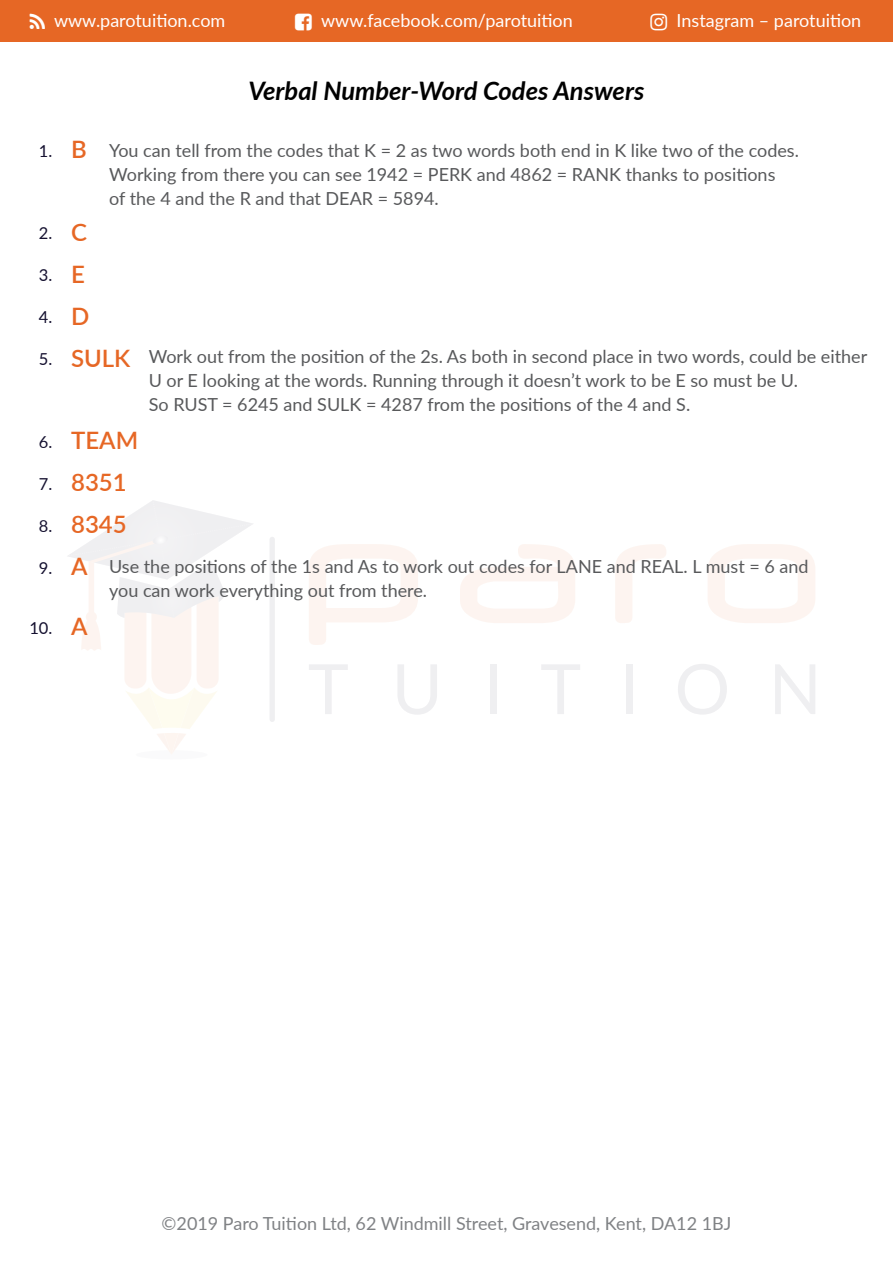
<style>
.page{position:relative;width:893px;height:1263px;background:#fff}
.page>*{position:absolute;margin:0;border:0;box-sizing:border-box;transform-origin:0 0}
.t1{font:italic 700 25.5px "Lato";color:#000}
.t2{font:600 24px/42px "Lato";color:#e66725}
.t3{font:18px/24px "Lato";color:#58595b}
.t4{font:18px "Lato";color:#fff}
.t5{font:18px "Lato";color:#808285}
.t6{font:16.5px "Lato";color:#151130}
</style>
<div class="page">
<div style="left:0;top:0;width:893px;height:41px;background:#e66725"></div>
<svg style="left:309px;top:544px;width:109px;height:101px"></svg>
<svg style="left:460px;top:544px;width:115px;height:79px"></svg>
<svg style="left:615px;top:544px;width:51px;height:79px"></svg>
<svg style="left:708px;top:544px;width:107px;height:79px"></svg>
<svg style="left:309px;top:664px;width:39px;height:50px"></svg>
<svg style="left:398px;top:664px;width:39px;height:51px"></svg>
<div style="left:490px;top:664px;width:7px;height:50px;background:#efeff1"></div>
<svg style="left:541px;top:664px;width:39px;height:50px"></svg>
<div style="left:626px;top:664px;width:7px;height:50px;background:#efeff1"></div>
<svg style="left:678px;top:664px;width:49px;height:50px"></svg>
<svg style="left:775px;top:664px;width:40px;height:50px"></svg>
<div style="left:269px;top:539px;width:6px;height:180px;background:#efeff1"></div>
<div style="left:136px;top:750px;width:72px;height:9px;background:#fafafb;border-radius:50%"></div>
<svg style="left:68px;top:500px;width:185px;height:253px"></svg>
<p class="t4" style="left:54px;top:7px;width:173px">www.parotuition.com</p>
<p class="t4" style="left:321px;top:8px;width:253px">www.facebook.com/parotuition</p>
<p class="t4" style="left:677px;top:8px;width:186px">Instagram – parotuition</p>
<p class="t6" style="left:39px;top:139px;width:15px">1.</p>
<p class="t6" style="left:39px;top:222px;width:15px">2.</p>
<p class="t6" style="left:39px;top:264px;width:15px">3.</p>
<p class="t6" style="left:39px;top:306px;width:15px">4.</p>
<p class="t6" style="left:39px;top:348px;width:15px">5.</p>
<p class="t6" style="left:39px;top:430px;width:15px">6.</p>
<p class="t6" style="left:39px;top:472px;width:15px">7.</p>
<p class="t6" style="left:39px;top:514px;width:15px">8.</p>
<p class="t6" style="left:39px;top:556px;width:15px">9.</p>
<p class="t6" style="left:29px;top:616px;width:25px">10.</p>
<h2 class="t2" style="left:71px;top:128px;width:17px">B</h2>
<h1 class="t1" style="left:248px;top:72px;width:397px">Verbal Number-Word Codes Answers</h1>
<p class="t3" style="left:109px;top:138px;width:691px">You can tell from the codes that K = 2 as two words both end in K like two of the codes.<br>Working from there you can see 1942 = PERK and 4862 = RANK thanks to positions<br>of the 4 and the R and that DEAR = 5894.</p>
<h2 class="t2" style="left:71px;top:210px;width:61px">C<br>E<br>D<br>SULK</h2>
<p class="t3" style="left:149px;top:344px;width:720px">Work out from the position of the 2s. As both in second place in two words, could be either<br>U or E looking at the words. Running through it doesn’t work to be E so must be U.<br>So RUST = 6245 and SULK = 4287 from the positions of the 4 and S.</p>
<h2 class="t2" style="left:71px;top:419px;width:69px">TEAM<br>8351<br>8345<br>A</h2>
<p class="t3" style="left:109px;top:553px;width:701px">Use the positions of the 1s and As to work out codes for LANE and REAL. L must = 6 and you can work everything out from there.</p>
<h2 class="t2" style="left:71px;top:605px;width:18px">A</h2>
<p class="t5" style="left:162px;top:1211px;width:571px">©2019 Paro Tuition Ltd, 62 Windmill Street, Gravesend, Kent, DA12 1BJ</p>
</div>
